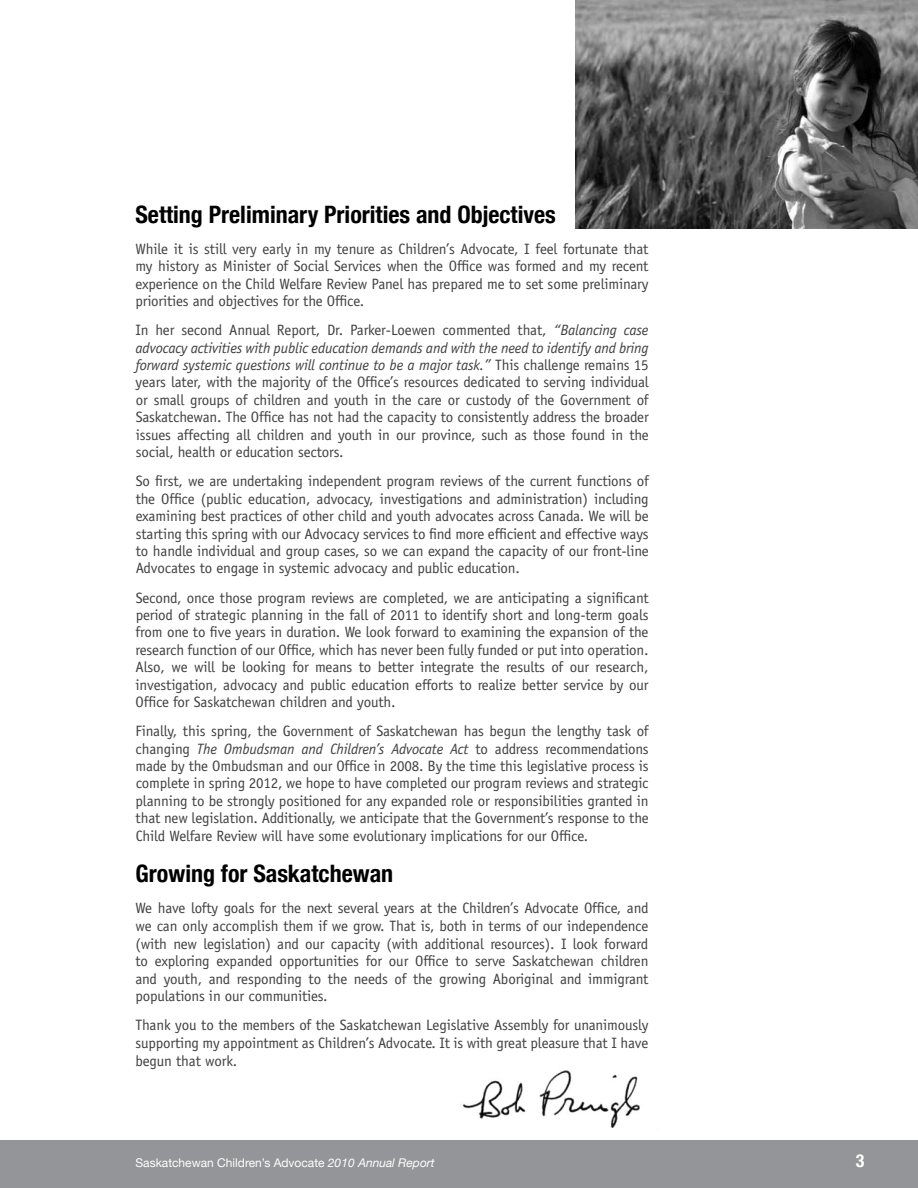
<style>
.page{position:relative;width:918px;height:1188px;background:#fff}
.page>*{position:absolute;margin:0;border:0;box-sizing:border-box;transform-origin:0 0}
.t1{font:700 condensed 24px "Helvetica Neue";color:#000}
.t2{font:700 condensed 18px "Helvetica Neue";color:#fff}
.t3{font:15px/17.4px "Officina Sans Std";letter-spacing:-.01em;color:#414042;text-align:justify}
.t4{font:12px "Helvetica Neue";color:#fff}
.s1{font-style:italic}
</style>
<div class="page">
<div style="left:0;top:1141px;width:918px;height:47px;background:#939598"></div>
<img style="left:462px;top:1070px;width:178px;height:58px">
<img style="left:576px;top:0;width:342px;height:229px">
<h1 class="t1" style="left:135px;top:200px;width:422px">Setting Preliminary Priorities and Objectives</h1>
<p class="t3" style="left:135px;top:240px;width:515px">While it is still very early in my tenure as Children’s Advocate, I feel fortunate that my history as Minister of Social Services when the Office was formed and my recent experience on the Child Welfare Review Panel has prepared me to set some preliminary priorities and objectives for the Office.</p>
<p class="t3" style="left:136px;top:321px;width:515px">In her second Annual Report, Dr. Parker-Loewen commented that, <span class="s1">“Balancing case advocacy activities with public education demands and with the need to identify and bring forward systemic questions will continue to be a major task.”</span> This challenge remains 15 years later, with the majority of the Office’s resources dedicated to serving individual or small groups of children and youth in the care or custody of the Government of Saskatchewan. The Office has not had the capacity to consistently address the broader issues affecting all children and youth in our province, such as those found in the social, health or education sectors.</p>
<p class="t3" style="left:136px;top:473px;width:515px">So first, we are undertaking independent program reviews of the current functions of the Office (public education, advocacy, investigations and administration) including examining best practices of other child and youth advocates across Canada. We will be starting this spring with our Advocacy services to find more efficient and effective ways to handle individual and group cases, so we can expand the capacity of our front-line Advocates to engage in systemic advocacy and public education.</p>
<p class="t3" style="left:136px;top:589px;width:515px">Second, once those program reviews are completed, we are anticipating a significant period of strategic planning in the fall of 2011 to identify short and long-term goals from one to five years in duration. We look forward to examining the expansion of the research function of our Office, which has never been fully funded or put into operation.<br>Also, we will be looking for means to better integrate the results of our research, investigation, advocacy and public education efforts to realize better service by our Office for Saskatchewan children and youth.</p>
<p class="t3" style="left:136px;top:722px;width:515px">Finally, this spring, the Government of Saskatchewan has begun the lengthy task of changing <span class="s1">The Ombudsman and Children’s Advocate Act</span> to address recommendations made by the Ombudsman and our Office in 2008. By the time this legislative process is complete in spring 2012, we hope to have completed our program reviews and strategic planning to be strongly positioned for any expanded role or responsibilities granted in that new legislation. Additionally, we anticipate that the Government’s response to the Child Welfare Review will have some evolutionary implications for our Office.</p>
<h1 class="t1" style="left:135px;top:859px;width:259px">Growing for Saskatchewan</h1>
<p class="t3" style="left:135px;top:900px;width:515px">We have lofty goals for the next several years at the Children’s Advocate Office, and we can only accomplish them if we grow. That is, both in terms of our independence (with new legislation) and our capacity (with additional resources). I look forward to exploring expanded opportunities for our Office to serve Saskatchewan children and youth, and responding to the needs of the growing Aboriginal and immigrant populations in our communities.</p>
<p class="t3" style="left:135px;top:1016px;width:515px;line-height:18px">Thank you to the members of the Saskatchewan Legislative Assembly for unanimously supporting my appointment as Children’s Advocate. It is with great pleasure that I have begun that work.</p>
<p class="t4" style="left:136px;top:1156px;width:301px">Saskatchewan Children’s Advocate <span class="s1">2010 Annual Report</span></p>
<p class="t2" style="left:856px;top:1150px;width:10px">3</p>
</div>
